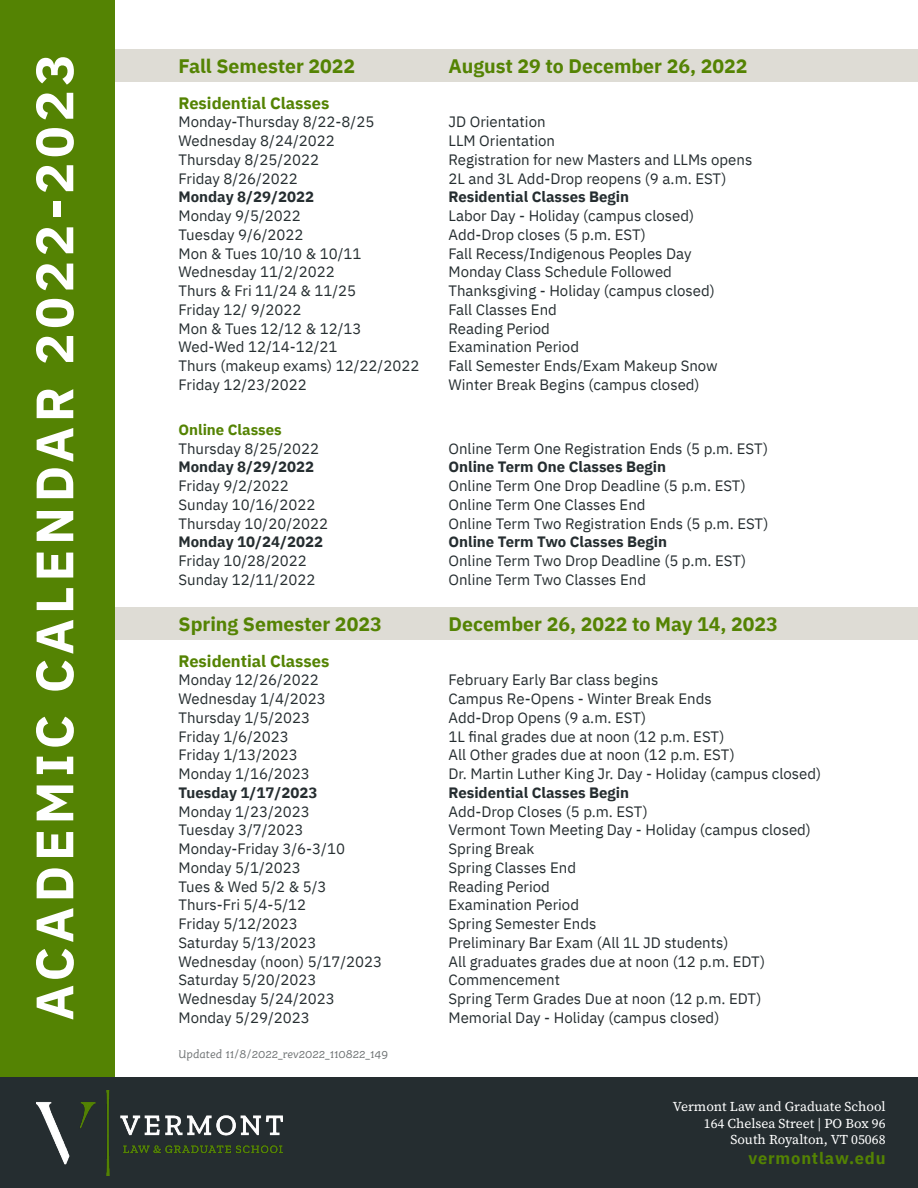
<style>
.page{position:relative;width:918px;height:1188px;background:#fff}
.page>*{position:absolute;margin:0;border:0;box-sizing:border-box;transform-origin:0 0}
.t1{font:700 52.5px "IBM Plex Sans";letter-spacing:.09em;color:#fff}
.t2{font:700 19.5px "IBM Plex Sans";color:#548303}
.t3{font:700 16.5px "IBM Plex Sans";color:#548303}
.t4{font:700 16.5px "IBM Plex Sans";letter-spacing:.05em;color:#548303}
.t5{font:15px "IBM Plex Sans";color:#252d30}
.t6{font:700 15px "IBM Plex Sans";color:#252d30}
.t7{font:700 15px "IBM Plex Sans";color:#548303}
.t8{font:13.5px/16.5px "Source Serif 418 pt";color:#fff;text-align:right}
.t9{font:italic 12px "Ernestine OT";color:#6e7273}
</style>
<div class="page">
<div style="left:96px;top:49px;width:822px;height:33px;background:#dedcd5"></div>
<div style="left:96px;top:608px;width:822px;height:32px;background:#dedcd5"></div>
<div style="left:0;top:0;width:114px;height:1188px;background:#548303"></div>
<div style="left:0;top:1078px;width:918px;height:110px;background:#252d30"></div>
<img style="left:36px;top:1090px;width:247px;height:86px">
<h1 class="t1" style="left:13px;top:1021px;width:968px;rotate:-90deg">ACADEMIC CALENDAR 2022-2023</h1>
<h2 class="t2" style="left:178px;top:50px;width:178px">Fall Semester 2022</h2>
<h2 class="t2" style="left:448px;top:50px;width:301px">August 29 to December 26, 2022</h2>
<p class="t3" style="left:178px;top:90px;width:152px">Residential Classes</p>
<p class="t5" style="left:178px;top:111px;width:197px">Monday-Thursday 8/22-8/25</p>
<p class="t5" style="left:448px;top:111px;width:99px">JD Orientation</p>
<p class="t5" style="left:178px;top:129px;width:158px">Wednesday 8/24/2022</p>
<p class="t5" style="left:448px;top:129px;width:108px">LLM Orientation</p>
<p class="t5" style="left:178px;top:148px;width:142px">Thursday 8/25/2022</p>
<p class="t5" style="left:448px;top:148px;width:305px">Registration for new Masters and LLMs opens</p>
<p class="t5" style="left:178px;top:167px;width:121px">Friday 8/26/2022</p>
<p class="t5" style="left:448px;top:167px;width:280px">2L and 3L Add-Drop reopens (9 a.m. EST)</p>
<p class="t6" style="left:178px;top:185px;width:137px">Monday 8/29/2022</p>
<p class="t6" style="left:448px;top:185px;width:182px">Residential Classes Begin</p>
<p class="t5" style="left:178px;top:204px;width:124px">Monday 9/5/2022</p>
<p class="t5" style="left:448px;top:204px;width:247px">Labor Day - Holiday (campus closed)</p>
<p class="t5" style="left:178px;top:223px;width:127px">Tuesday 9/6/2022</p>
<p class="t5" style="left:448px;top:223px;width:199px">Add-Drop closes (5 p.m. EST)</p>
<p class="t5" style="left:178px;top:242px;width:185px">Mon &amp; Tues 10/10 &amp; 10/11</p>
<p class="t5" style="left:448px;top:242px;width:245px">Fall Recess/Indigenous Peoples Day</p>
<p class="t5" style="left:178px;top:261px;width:158px">Wednesday 11/2/2022</p>
<p class="t5" style="left:448px;top:261px;width:225px">Monday Class Schedule Followed</p>
<p class="t5" style="left:178px;top:279px;width:179px">Thurs &amp; Fri 11/24 &amp; 11/25</p>
<p class="t5" style="left:448px;top:279px;width:268px">Thanksgiving - Holiday (campus closed)</p>
<p class="t5" style="left:178px;top:298px;width:125px">Friday 12/ 9/2022</p>
<p class="t5" style="left:448px;top:298px;width:110px">Fall Classes End</p>
<p class="t5" style="left:178px;top:317px;width:185px">Mon &amp; Tues 12/12 &amp; 12/13</p>
<p class="t5" style="left:448px;top:317px;width:103px">Reading Period</p>
<p class="t5" style="left:178px;top:336px;width:160px">Wed-Wed 12/14-12/21</p>
<p class="t5" style="left:448px;top:336px;width:132px">Examination Period</p>
<p class="t5" style="left:178px;top:354px;width:242px">Thurs (makeup exams) 12/22/2022</p>
<p class="t5" style="left:448px;top:354px;width:271px">Fall Semester Ends/Exam Makeup Snow</p>
<p class="t5" style="left:178px;top:373px;width:130px">Friday 12/23/2022</p>
<p class="t5" style="left:448px;top:373px;width:253px">Winter Break Begins (campus closed)</p>
<p class="t7" style="left:178px;top:418px;width:105px">Online Classes</p>
<p class="t5" style="left:178px;top:437px;width:142px">Thursday 8/25/2022</p>
<p class="t5" style="left:448px;top:437px;width:321px">Online Term One Registration Ends (5 p.m. EST)</p>
<p class="t6" style="left:178px;top:455px;width:137px">Monday 8/29/2022</p>
<p class="t6" style="left:448px;top:455px;width:219px">Online Term One Classes Begin</p>
<p class="t5" style="left:178px;top:474px;width:112px">Friday 9/2/2022</p>
<p class="t5" style="left:448px;top:474px;width:299px">Online Term One Drop Deadline (5 p.m. EST)</p>
<p class="t5" style="left:178px;top:493px;width:138px">Sunday 10/16/2022</p>
<p class="t5" style="left:448px;top:493px;width:199px">Online Term One Classes End</p>
<p class="t5" style="left:178px;top:512px;width:151px">Thursday 10/20/2022</p>
<p class="t5" style="left:448px;top:512px;width:322px">Online Term Two Registration Ends (5 p.m. EST)</p>
<p class="t6" style="left:178px;top:530px;width:146px">Monday 10/24/2022</p>
<p class="t6" style="left:448px;top:530px;width:220px">Online Term Two Classes Begin</p>
<p class="t5" style="left:178px;top:549px;width:130px">Friday 10/28/2022</p>
<p class="t5" style="left:448px;top:549px;width:299px">Online Term Two Drop Deadline (5 p.m. EST)</p>
<p class="t5" style="left:178px;top:568px;width:138px">Sunday 12/11/2022</p>
<p class="t5" style="left:448px;top:568px;width:199px">Online Term Two Classes End</p>
<h2 class="t2" style="left:178px;top:608px;width:205px">Spring Semester 2023</h2>
<h2 class="t2" style="left:448px;top:608px;width:331px">December 26, 2022 to May 14, 2023</h2>
<p class="t3" style="left:178px;top:648px;width:152px">Residential Classes</p>
<p class="t5" style="left:178px;top:669px;width:142px">Monday 12/26/2022</p>
<p class="t5" style="left:448px;top:669px;width:211px">February Early Bar class begins</p>
<p class="t5" style="left:178px;top:687px;width:149px">Wednesday 1/4/2023</p>
<p class="t5" style="left:448px;top:687px;width:265px">Campus Re-Opens - Winter Break Ends</p>
<p class="t5" style="left:178px;top:706px;width:133px">Thursday 1/5/2023</p>
<p class="t5" style="left:448px;top:706px;width:199px">Add-Drop Opens (9 a.m. EST)</p>
<p class="t5" style="left:178px;top:725px;width:112px">Friday 1/6/2023</p>
<p class="t5" style="left:448px;top:725px;width:277px">1L final grades due at noon (12 p.m. EST)</p>
<p class="t5" style="left:178px;top:744px;width:121px">Friday 1/13/2023</p>
<p class="t5" style="left:448px;top:744px;width:288px">All Other grades due at noon (12 p.m. EST)</p>
<p class="t5" style="left:178px;top:762px;width:133px">Monday 1/16/2023</p>
<p class="t5" style="left:448px;top:762px;width:374px">Dr. Martin Luther King Jr. Day - Holiday (campus closed)</p>
<p class="t6" style="left:178px;top:781px;width:140px">Tuesday 1/17/2023</p>
<p class="t6" style="left:448px;top:781px;width:182px">Residential Classes Begin</p>
<p class="t5" style="left:178px;top:800px;width:133px">Monday 1/23/2023</p>
<p class="t5" style="left:448px;top:800px;width:201px">Add-Drop Closes (5 p.m. EST)</p>
<p class="t5" style="left:178px;top:819px;width:127px">Tuesday 3/7/2023</p>
<p class="t5" style="left:448px;top:819px;width:364px">Vermont Town Meeting Day - Holiday (campus closed)</p>
<p class="t5" style="left:178px;top:837px;width:168px">Monday-Friday 3/6-3/10</p>
<p class="t5" style="left:448px;top:837px;width:88px">Spring Break</p>
<p class="t5" style="left:178px;top:856px;width:124px">Monday 5/1/2023</p>
<p class="t5" style="left:448px;top:856px;width:129px">Spring Classes End</p>
<p class="t5" style="left:178px;top:875px;width:149px">Tues &amp; Wed 5/2 &amp; 5/3</p>
<p class="t5" style="left:448px;top:875px;width:103px">Reading Period</p>
<p class="t5" style="left:178px;top:894px;width:129px">Thurs-Fri 5/4-5/12</p>
<p class="t5" style="left:448px;top:894px;width:132px">Examination Period</p>
<p class="t5" style="left:178px;top:912px;width:121px">Friday 5/12/2023</p>
<p class="t5" style="left:448px;top:912px;width:149px">Spring Semester Ends</p>
<p class="t5" style="left:178px;top:931px;width:140px">Saturday 5/13/2023</p>
<p class="t5" style="left:448px;top:931px;width:281px">Preliminary Bar Exam (All 1L JD students)</p>
<p class="t5" style="left:178px;top:950px;width:205px">Wednesday (noon) 5/17/2023</p>
<p class="t5" style="left:448px;top:950px;width:318px">All graduates grades due at noon (12 p.m. EDT)</p>
<p class="t5" style="left:178px;top:969px;width:140px">Saturday 5/20/2023</p>
<p class="t5" style="left:448px;top:969px;width:113px">Commencement</p>
<p class="t5" style="left:178px;top:987px;width:158px">Wednesday 5/24/2023</p>
<p class="t5" style="left:448px;top:987px;width:314px">Spring Term Grades Due at noon (12 p.m. EDT)</p>
<p class="t5" style="left:178px;top:1006px;width:133px">Monday 5/29/2023</p>
<p class="t5" style="left:448px;top:1006px;width:272px">Memorial Day - Holiday (campus closed)</p>
<p class="t9" style="left:178px;top:1048px;width:211px">Updated 11/8/2022_rev2022_110822_149</p>
<p class="t8" style="left:673px;top:1098px;width:214px">Vermont Law and Graduate School<br>164 Chelsea Street | PO Box 96<br>South Royalton, VT 05068</p>
<p class="t4" style="left:748px;top:1145px;width:139px">vermontlaw.edu</p>
</div>
